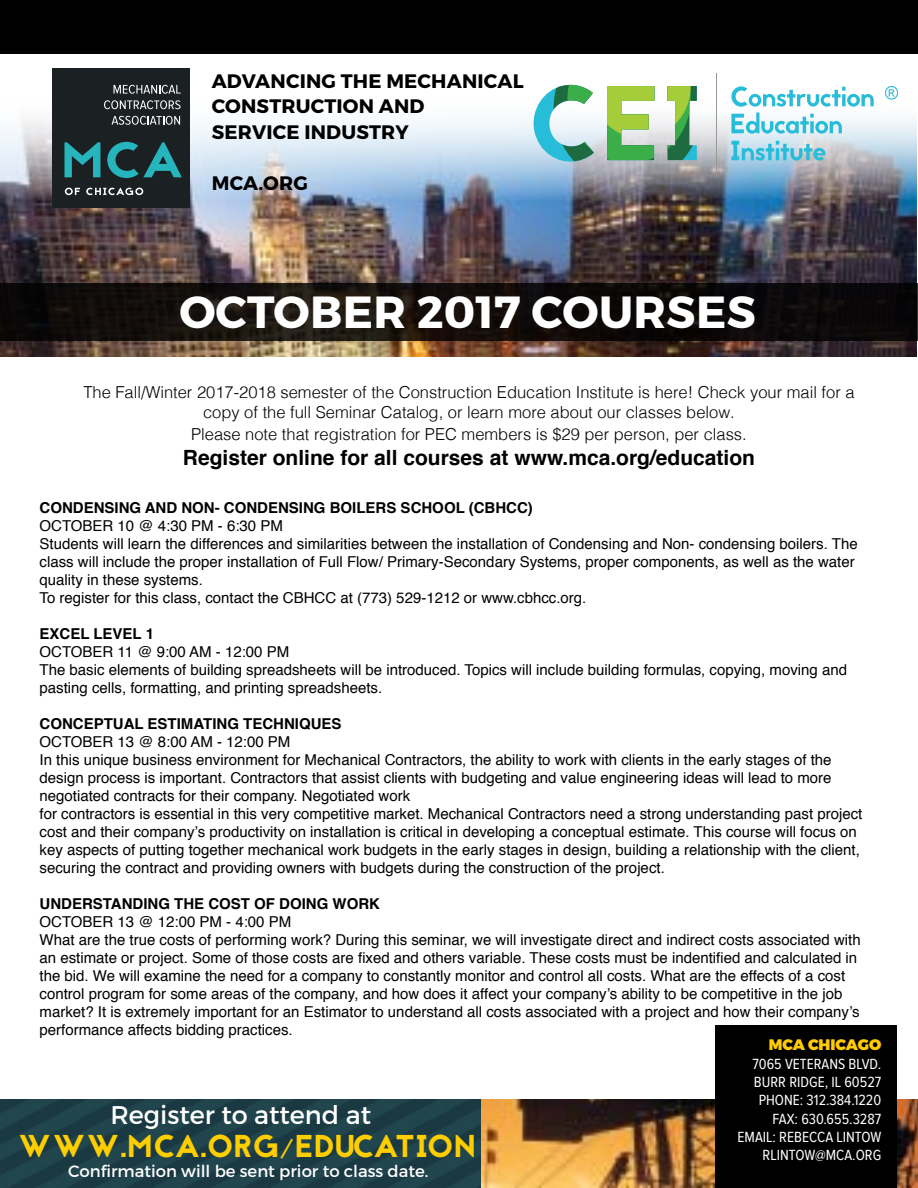
<style>
.page{position:relative;width:918px;height:1188px;background:#fff}
.page>*{position:absolute;margin:0;border:0;box-sizing:border-box;transform-origin:0 0}
.t1{font:700 45px "Montserrat";color:#fff}
.t2{font:31.5px "Jaapokki";letter-spacing:.01em;color:#ffce00}
.t3{font:25.5px "Montserrat";color:#fff}
.t4{font:700 21px "Helvetica";color:#000}
.t5{font:700 19.5px/25.5px "Montserrat";letter-spacing:.01em;color:#000}
.t6{font:300 16.5px/19.8px "Helvetica";color:#000;text-align:center}
.t7{font:16.5px "Montserrat";color:#fff}
.t8{font:15.3px/18.3px "Proxima Nova Cond";color:#fff;text-align:right}
.t9{font:900 15.3px "Montserrat";color:#ffca06}
.t10{font:15px/18px "Helvetica";color:#000}
.t11{font:700 15px "Helvetica";color:#000}
</style>
<div class="page">
<img style="left:0;top:95px;width:917px;height:261px">
<div style="left:0;top:0;width:918px;height:54px;background:#000"></div>
<img style="left:0;top:1099px;width:675px;height:89px">
<img style="left:482px;top:1099px;width:436px;height:88px">
<div style="left:716px;top:1026px;width:181px;height:162px;background:#000"></div>
<svg style="left:0;top:283px;width:918px;height:57px;background:#110d0b"></svg>
<div style="left:53px;top:68px;width:137px;height:140px;background:#1b2123"></div>
<svg style="left:64px;top:142px;width:36px;height:35px"></svg>
<svg style="left:107px;top:142px;width:75px;height:36px"></svg>
<svg style="left:65px;top:188px;width:15px;height:7px"></svg>
<svg style="left:86px;top:188px;width:57px;height:7px"></svg>
<svg style="left:114px;top:85px;width:67px;height:9px"></svg>
<svg style="left:104px;top:100px;width:77px;height:9px"></svg>
<svg style="left:112px;top:116px;width:68px;height:9px"></svg>
<svg style="left:885px;top:86px;width:13px;height:14px"></svg>
<svg style="left:534px;top:85px;width:163px;height:77px"></svg>
<svg style="left:731px;top:86px;width:143px;height:21px"></svg>
<svg style="left:731px;top:113px;width:111px;height:21px"></svg>
<svg style="left:731px;top:141px;width:95px;height:20px;background:#8acedf"></svg>
<hr style="left:716px;top:73px;width:1px;height:103px;background:#999998">
<h3 class="t5" style="left:212px;top:68px;width:313px">ADVANCING THE MECHANICAL<br>CONSTRUCTION AND<br>SERVICE INDUSTRY</h3>
<h3 class="t5" style="left:212px;top:170px;width:67px">MCA.ORG</h3>
<h1 class="t1" style="left:179px;top:285px;width:68px">OCTO</h1>
<h1 class="t1" style="left:310px;top:285px;width:286px">BER 2017 COURSES</h1>
<p class="t6" style="left:83px;top:382px;width:773px">The Fall/Winter 2017-2018 semester of the Construction Education Institute is here! Check your mail for a copy of the full Seminar Catalog, or learn more about our classes below.</p>
<p class="t6" style="left:191px;top:423px;width:557px">Please note that registration for PEC members is $29 per person, per class.</p>
<h3 class="t4" style="left:183px;top:441px;width:574px">Register online for all courses at www.mca.org/education</h3>
<p class="t11" style="left:40px;top:496px;width:495px">CONDENSING AND NON- CONDENSING BOILERS SCHOOL (CBHCC)</p>
<p class="t10" style="left:40px;top:517px;width:820px">OCTOBER 10 @ 4:30 PM - 6:30 PM<br>Students will learn the differences and similarities between the installation of Condensing and Non- condensing boilers. The class will include the proper installation of Full Flow/ Primary-Secondary Systems, proper components, as well as the water quality in these systems.<br>To register for this class, contact the CBHCC at (773) 529-1212 or www.cbhcc.org.</p>
<p class="t11" style="left:40px;top:622px;width:116px">EXCEL LEVEL 1</p>
<p class="t10" style="left:40px;top:643px;width:809px">OCTOBER 11 @ 9:00 AM - 12:00 PM<br>The basic elements of building spreadsheets will be introduced. Topics will include building formulas, copying, moving and pasting cells, formatting, and printing spreadsheets.</p>
<p class="t11" style="left:40px;top:712px;width:303px">CONCEPTUAL ESTIMATING TECHNIQUES</p>
<p class="t10" style="left:40px;top:733px;width:824px">OCTOBER 13 @ 8:00 AM - 12:00 PM<br>In this unique business environment for Mechanical Contractors, the ability to work with clients in the early stages of the design process is important. Contractors that assist clients with budgeting and value engineering ideas will lead to more negotiated contracts for their company. Negotiated work<br>for contractors is essential in this very competitive market. Mechanical Contractors need a strong understanding past project cost and their company’s productivity on installation is critical in developing a conceptual estimate. This course will focus on key aspects of putting together mechanical work budgets in the early stages in design, building a relationship with the client, securing the contract and providing owners with budgets during the construction of the project.</p>
<p class="t11" style="left:40px;top:892px;width:342px">UNDERSTANDING THE COST OF DOING WORK</p>
<p class="t10" style="left:40px;top:913px;width:823px">OCTOBER 13 @ 12:00 PM - 4:00 PM<br>What are the true costs of performing work? During this seminar, we will investigate direct and indirect costs associated with an estimate or project. Some of those costs are fixed and others variable. These costs must be indentified and calculated in the bid. We will examine the need for a company to constantly monitor and control all costs. What are the effects of a cost control program for some areas of the company, and how does it affect your company’s ability to be competitive in the job market? It is extremely important for an Estimator to understand all costs associated with a project and how their company’s performance affects bidding practices.</p>
<p class="t9" style="left:769px;top:1035px;width:114px">MCA CHICAGO</p>
<p class="t8" style="left:738px;top:1055px;width:145px">7065 VETERANS BLVD.<br>BURR RIDGE, IL 60527<br>PHONE: 312.384.1220<br>FAX: 630.655.3287<br>EMAIL: REBECCA LINTOW</p>
<h3 class="t3" style="left:110px;top:1099px;width:262px">Register to attend at</h3>
<p class="t7" style="left:68px;top:1161px;width:362px">Confirmation will be sent prior to class date.</p>
<h2 class="t2" style="left:18px;top:1124px;width:459px">WWW.MCA.ORG/EDUCATION</h2>
<p class="t8" style="left:763px;top:1147px;width:103px">RLINTOW@MCA.ORG</p>
</div>
